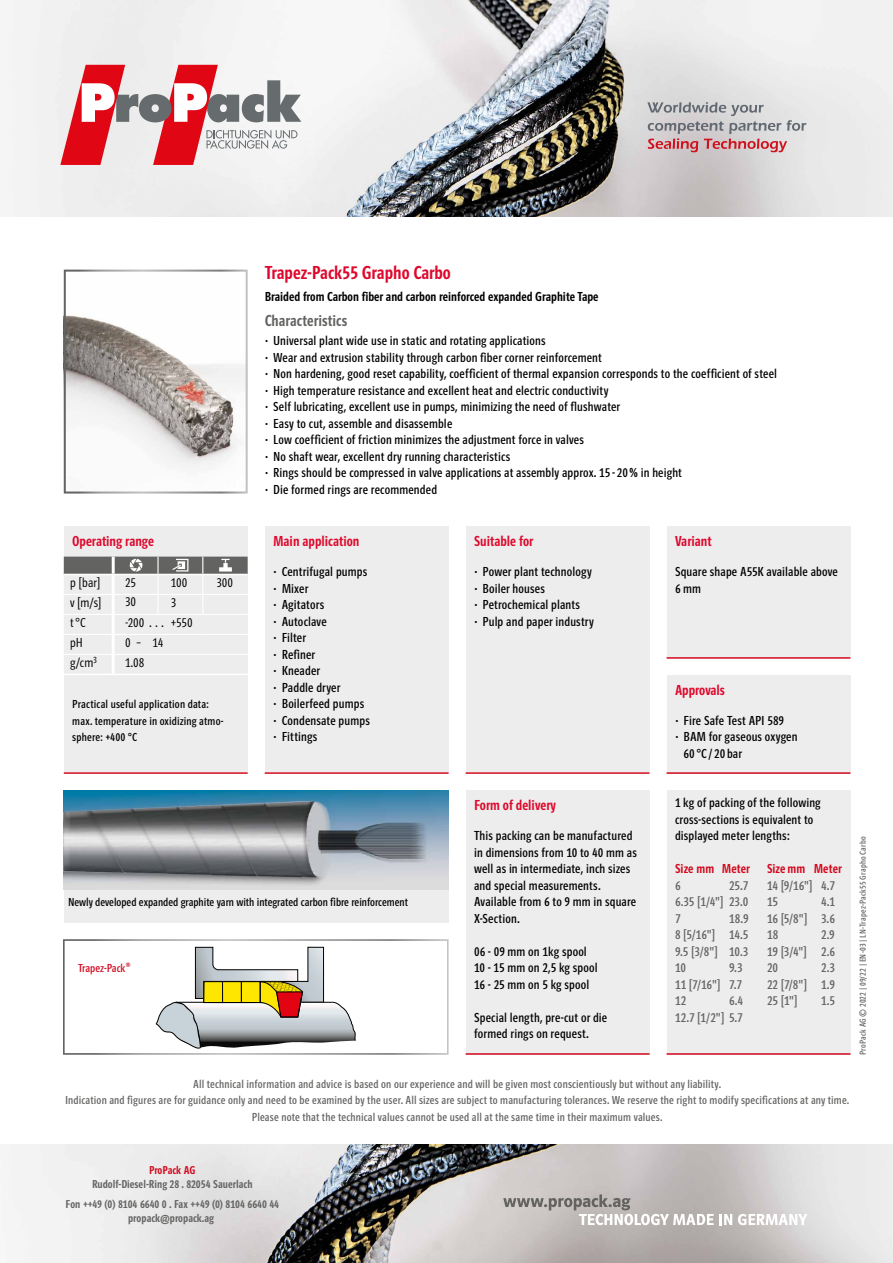
<style>
.page{position:relative;width:893px;height:1263px;background:#fff}
.page>*{position:absolute;margin:0;border:0;box-sizing:border-box;transform-origin:0 0}
.t1{font:19.5px "Polo Eng R Krftg";color:#de082c}
.t2{font:16.5px "Polo Eng R Krftg";letter-spacing:.005em;color:#636362}
.t3{font:15px "Polo Eng R Krftg";color:#de082c}
.t4{font:13.5px/16.5px "Polo Eng R Buch";letter-spacing:.01em;color:#000}
.t5{font:13.5px/16.5px "Polo Eng R Buch";letter-spacing:.01em;color:#636362;text-align:justify}
.t6{font:13.5px "Polo Eng R Krftg";color:#000}
.t7{font:13.5px/20px "Polo Eng R Leicht";letter-spacing:.01em;color:#000;text-align:justify}
.t8{font:13.5px "Polo Eng R Krftg";letter-spacing:.01em;color:#d2081d}
.t9{font:12px/16.5px "Polo Eng R Buch";letter-spacing:.015em;color:#636362;text-align:center}
.t10{font:12px/16.5px "Polo Eng R Buch";color:#000}
.t11{font:12px "Polo Eng R Buch";color:#d2081d}
.t12{font:11.85px/20.5px "Polo Eng R Krftg";letter-spacing:.005em;color:#636362;text-align:center}
.t13{font:11.85px "Polo Eng R Krftg";letter-spacing:.005em;color:#d2081d}
.t14{font:9px "Polo Eng R Buch";letter-spacing:.025em;color:#636362}
.s1{font-family:"Helvetica Neue";font-weight:500}
</style>
<div class="page">
<div style="left:64px;top:527px;width:184px;height:245px;background:#ededed"></div>
<div style="left:265px;top:527px;width:184px;height:245px;background:#ededed"></div>
<div style="left:466px;top:527px;width:183px;height:245px;background:#ededed"></div>
<div style="left:466px;top:791px;width:183px;height:264px;background:#ededed"></div>
<hr style="left:64px;top:772px;width:184px;height:2px;background:#d2081d">
<hr style="left:466px;top:772px;width:183px;height:2px;background:#d2081d">
<hr style="left:466px;top:1053px;width:183px;height:2px;background:#d2081d">
<hr style="left:265px;top:772px;width:184px;height:2px;background:#d2081d">
<div style="left:666px;top:791px;width:184px;height:264px;background:#ededed"></div>
<hr style="left:666px;top:1053px;width:184px;height:2px;background:#d2081d">
<hr style="left:64px;top:674px;width:49px;height:1px;background:#fff">
<hr style="left:113px;top:674px;width:45px;height:1px;background:#fff">
<hr style="left:158px;top:674px;width:45px;height:1px;background:#fff">
<hr style="left:203px;top:674px;width:45px;height:1px;background:#fff">
<svg style="left:64px;top:557px;width:184px;height:117px"></svg>
<img style="left:9px;top:0;width:884px;height:217px">
<svg style="left:647px;top:102px;width:159px;height:50px;background:#c8b9bc"></svg>
<svg style="left:60px;top:65px;width:241px;height:100px"></svg>
<img style="left:9px;top:1144px;width:884px;height:119px">
<svg style="left:503px;top:1194px;width:229px;height:31px;background:#bebab8"></svg>
<svg style="left:738px;top:1214px;width:69px;height:11px"></svg>
<img style="left:67px;top:315px;width:178px;height:153px">
<div style="left:64px;top:270px;width:184px;height:223px;border:2px solid #fff"></div>
<div style="left:666px;top:675px;width:184px;height:98px;background:#ededed"></div>
<div style="left:666px;top:527px;width:184px;height:131px;background:#ededed"></div>
<hr style="left:666px;top:657px;width:184px;height:2px;background:#d2081d">
<hr style="left:666px;top:772px;width:184px;height:2px;background:#d2081d">
<div style="left:64px;top:890px;width:385px;height:33px;background:#ededed"></div>
<svg style="left:156px;top:947px;width:200px;height:101px"></svg>
<div style="left:63px;top:939px;width:386px;height:116px;border:2px solid #fff"></div>
<img style="left:64px;top:791px;width:385px;height:99px">
<h1 class="t1" style="left:265px;top:263px;width:188px">Trapez-Pack55 Grapho Carbo</h1>
<p class="t6" style="left:265px;top:289px;width:335px">Braided from Carbon fiber and carbon reinforced expanded Graphite Tape</p>
<p class="t2" style="left:265px;top:312px;width:84px">Characteristics</p>
<p class="t4" style="left:265px;top:333px;width:514px"><span class="s1">∙</span> Universal plant wide use in static and rotating applications<br><span class="s1">∙</span> Wear and extrusion stability through carbon fiber corner reinforcement<br><span class="s1">∙</span> Non hardening, good reset capability, coefficient of thermal expansion corresponds to the coefficient of steel <span class="s1">∙</span> High temperature resistance and excellent heat and electric conductivity<br><span class="s1">∙</span> Self lubricating, excellent use in pumps, minimizing the need of flushwater<br><span class="s1">∙</span> Easy to cut, assemble and disassemble<br><span class="s1">∙</span> Low coefficient of friction minimizes the adjustment force in valves<br><span class="s1">∙</span> No shaft wear, excellent dry running characteristics<br><span class="s1">∙</span> Rings should be compressed in valve applications at assembly approx. 15 - 20% in height<br><span class="s1">∙</span> Die formed rings are recommended</p>
<p class="t3" style="left:72px;top:534px;width:83px">Operating range</p>
<p class="t3" style="left:273px;top:534px;width:88px">Main application</p>
<p class="t3" style="left:474px;top:534px;width:61px">Suitable for</p>
<p class="t3" style="left:675px;top:534px;width:38px">Variant</p>
<p class="t7" style="left:70px;top:572px;width:32px">p [bar] v [m/s] t°C</p>
<p class="t7" style="left:125px;top:573px;width:12px">25</p>
<p class="t7" style="left:171px;top:573px;width:18px">100</p>
<p class="t7" style="left:216px;top:573px;width:18px">300</p>
<p class="t7" style="left:125px;top:592px;width:12px">30</p>
<p class="t7" style="left:171px;top:592px;width:7px">3</p>
<p class="t7" style="left:125px;top:612px;width:69px">-200 … +550</p>
<p class="t7" style="left:70px;top:632px;width:14px">pH</p>
<p class="t7" style="left:125px;top:632px;width:17px">0 –</p>
<p class="t7" style="left:70px;top:652px;width:28px">g/cm<sup>3</sup></p>
<p class="t7" style="left:125px;top:652px;width:21px">1.08</p>
<p class="t7" style="left:153px;top:632px;width:12px">14</p>
<p class="t10" style="left:72px;top:696px;width:153px">Practical useful application data: max. temperature in oxidizing atmo&shy;sphere: +400 °C</p>
<p class="t4" style="left:273px;top:564px;width:98px"><span class="s1">∙</span> Centrifugal pumps <span class="s1">∙</span> Mixer<br><span class="s1">∙</span> Agitators<br><span class="s1">∙</span> Autoclave<br><span class="s1">∙</span> Filter<br><span class="s1">∙</span> Refiner<br><span class="s1">∙</span> Kneader<br><span class="s1">∙</span> Paddle dryer<br><span class="s1">∙</span> Boilerfeed pumps <span class="s1">∙</span> Condensate pumps <span class="s1">∙</span> Fittings</p>
<p class="t4" style="left:474px;top:564px;width:121px"><span class="s1">∙</span> Power plant technology <span class="s1">∙</span> Boiler houses<br><span class="s1">∙</span> Petrochemical plants<br><span class="s1">∙</span> Pulp and paper industry</p>
<p class="t4" style="left:675px;top:564px;width:164px">Square shape A55K available above<br>6 mm</p>
<p class="t3" style="left:675px;top:682px;width:51px">Approvals</p>
<p class="t4" style="left:675px;top:712px;width:110px"><span class="s1">∙</span> Fire Safe Test API 589</p>
<p class="t4" style="left:675px;top:729px;width:124px"><span class="s1">∙</span> BAM for gaseous oxygen</p>
<p class="t4" style="left:684px;top:745px;width:60px">60 °C / 20 bar</p>
<p class="t10" style="left:68px;top:894px;width:341px">Newly developed expanded graphite yarn with integrated carbon fibre reinforcement</p>
<p class="t11" style="left:78px;top:962px;width:54px">Trapez-Pack®</p>
<p class="t3" style="left:474px;top:798px;width:83px">Form of delivery</p>
<p class="t4" style="left:474px;top:828px;width:164px">This packing can be manufactured in dimensions from 10 to 40 mm as well as in intermediate, inch sizes and special measurements.<br>Available from 6 to 9 mm in square<br>X-Section.</p>
<p class="t4" style="left:474px;top:943px;width:125px">06 - 09 mm on 1kg spool<br>10 - 15 mm on 2,5 kg spool<br>16 - 25 mm on 5 kg spool</p>
<p class="t4" style="left:474px;top:1009px;width:135px">Special length, pre-cut or die formed rings on request.</p>
<p class="t4" style="left:675px;top:795px;width:147px">1 kg of packing of the following cross-sections is equivalent to displayed meter lengths:</p>
<p class="t8" style="left:675px;top:862px;width:76px">Size mm Meter</p>
<p class="t8" style="left:767px;top:862px;width:76px">Sizemm Meter</p>
<p class="t5" style="left:675px;top:877px;width:75px;text-indent:54px">25.7<br>6.35 [1/4"] 23.0<br>7</p>
<p class="t5" style="left:675px;top:877px;width:7px">6</p>
<p class="t5" style="left:675px;top:910px;width:75px;text-indent:54px">18.9<br>8 [5/16"] 14.5<br>9.5 [3/8"] 10.3<br>10</p>
<p class="t5" style="left:675px;top:960px;width:69px;text-indent:54px">9.3<br>11 [7/16"] 7.7<br>12</p>
<p class="t5" style="left:675px;top:993px;width:69px;text-align:right">6.4<br>12.7 [1/2"] 5.7</p>
<p class="t5" style="left:767px;top:877px;width:69px">14 [9/16"] 4.7<br>15</p>
<p class="t5" style="left:767px;top:894px;width:69px;text-indent:54px">4.1<br>16 [5/8"] 3.6<br>18</p>
<p class="t5" style="left:767px;top:927px;width:69px;text-indent:54px">2.9<br>19 [3/4"] 2.6<br>20</p>
<p class="t5" style="left:767px;top:960px;width:69px;text-indent:54px">2.3<br>22 [7/8"] 1.9<br>25 [1"]</p>
<p class="t5" style="left:821px;top:993px;width:15px">1.5</p>
<p class="t9" style="left:65px;top:1076px;width:786px">All technical information and advice is based on our experience and will be given most conscientiously but without any liability.<br>Indication and figures are for guidance only and need to be examined by the user. All sizes are subject to manufacturing tolerances. We reserve the right to modify specifications at any time.<br>Please note that the technical values cannot be used all at the same time in their maximum values.</p>
<p class="t14" style="left:858px;top:1055px;width:220px;rotate:-90deg">ProPack AG © 2022 | 09/22 | EN-03 | LN-Trapez-Pack55 Grapho Carbo</p>
<p class="t13" style="left:149px;top:1163px;width:48px">ProPack AG</p>
<p class="t12" style="left:66px;top:1174px;width:215px">Rudolf-Diesel-Ring 28 . 82054 Sauerlach<br>Fon ++49 (0) 8104 6640 0 . Fax ++49 (0) 8104 6640 44</p>
<p class="t12" style="left:128px;top:1208px;width:87px">propack@propack.ag</p>
</div>
